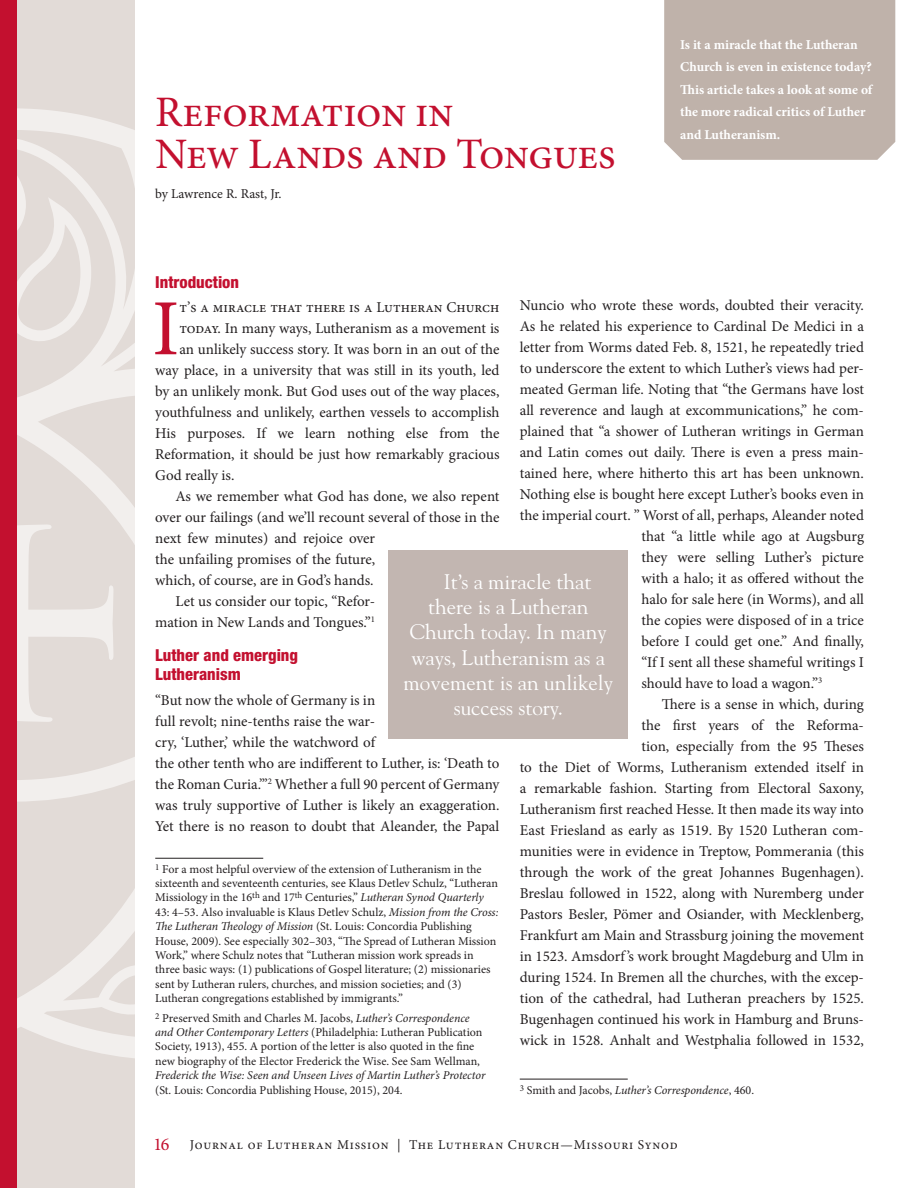
<style>
.page{position:relative;width:918px;height:1188px;background:#fff}
.page>*{position:absolute;margin:0;border:0;box-sizing:border-box;transform-origin:0 0}
.text{font:79.65px "Minion Pro";color:#c3102f}
.Large_Headline{font:43.5px/42px "Minion Pro";letter-spacing:-.01em;color:#c3102f}
.Pull-quote{font:21px "Goudy Std";color:#fff}
.subhead{font:800 condensed 16.5px/19.8px "Helvetica Neue LT Std";color:#c3102f}
.text-2{font:15px/21px "Minion Pro";letter-spacing:-.005em;color:#231f20}
.t1{font:700 13.5px/22.5px "Minion Pro";color:#fff}
.byline{font:13.5px "Minion Pro";letter-spacing:.06em;color:#231f20}
.footnote{font:12px/14.4px "Minion Pro";color:#231f20}
.footnote-2{font:italic 12px "Minion Pro";color:#231f20}
.s1{font-style:normal}
.s2{font-style:italic}
.s3{font-size:18px;color:#c3102f}
</style>
<div class="page">
<div style="left:16px;top:0;width:119px;height:1188px;background:#e2dbd7"></div>
<svg style="left:16px;top:107px;width:119px;height:959px"></svg>
<div style="left:0;top:0;width:16px;height:1188px;background:#c3102f"></div>
<div style="left:664px;top:0;width:231px;height:160px;background:#bfb2aa"></div>
<hr style="left:155px;top:858px;width:108px;height:1px;background:#231f20">
<hr style="left:520px;top:1079px;width:108px;height:1px;background:#231f20">
<div style="left:389px;top:550px;width:239px;height:189px;background:#c2b6b1"></div>
<p class="Large_Headline" style="left:155px;top:91px;width:462px">Reformation in<br>New Lands and Tongues</p>
<p class="byline" style="left:155px;top:184px;width:128px">by Lawrence R. Rast, Jr.</p>
<p class="t1" style="left:680px;top:33px;width:195px">Is it a miracle that the Lutheran<br>Church is even in existence today?<br>This article takes a look at some of the more radical critics of Luther and Lutheranism.</p>
<p class="subhead" style="left:155px;top:272px;width:85px">Introduction</p>
<p class="text" style="left:152px;top:275px;width:29px">I</p>
<p class="text-2" style="left:179px;top:297px;width:322px">t’s a miracle that there is a Lutheran Church</p>
<p class="text-2" style="left:520px;top:294px;width:346px">Nuncio who wrote these words, doubted their veracity.</p>
<p class="text-2" style="left:520px;top:315px;width:346px">As he related his experience to Cardinal De Medici in a</p>
<p class="text-2" style="left:520px;top:336px;width:346px">letter from Worms dated Feb. 8, 1521, he repeatedly tried</p>
<p class="text-2" style="left:520px;top:357px;width:346px">to underscore the extent to which Luther’s views had per-</p>
<p class="text-2" style="left:520px;top:378px;width:346px">meated German life. Noting that “the Germans have lost</p>
<p class="text-2" style="left:520px;top:399px;width:346px">all reverence and laugh at excommunications,” he com-</p>
<p class="text-2" style="left:520px;top:420px;width:346px">plained that “a shower of Lutheran writings in German</p>
<p class="text-2" style="left:520px;top:441px;width:346px">and Latin comes out daily. There is even a press main-</p>
<p class="text-2" style="left:520px;top:462px;width:346px">tained here, where hitherto this art has been unknown.</p>
<p class="text-2" style="left:520px;top:483px;width:346px">Nothing else is bought here except Luther’s books even in</p>
<p class="text-2" style="left:520px;top:504px;width:346px">the imperial court. ” Worst of all, perhaps, Aleander noted</p>
<p class="text-2" style="left:642px;top:525px;width:224px">that “a little while ago at Augsburg</p>
<p class="text-2" style="left:642px;top:546px;width:224px">they were selling Luther’s picture</p>
<p class="text-2" style="left:642px;top:567px;width:224px">with a halo; it as offered without the</p>
<p class="text-2" style="left:642px;top:588px;width:224px">halo for sale here (in Worms), and all</p>
<p class="text-2" style="left:642px;top:609px;width:224px">the copies were disposed of in a trice</p>
<p class="text-2" style="left:642px;top:630px;width:224px">before I could get one.” And finally,</p>
<p class="text-2" style="left:642px;top:651px;width:224px">“If I sent all these shameful writings I</p>
<p class="text-2" style="left:642px;top:672px;width:182px">should have to load a wagon.”<sup>3</sup></p>
<p class="text-2" style="left:520px;top:693px;width:346px;text-align:right">There is a sense in which, during<br>the first years of the Reforma-<br>tion, especially from the 95 Theses<br>to the Diet of Worms, Lutheranism extended itself in a remarkable fashion. Starting from Electoral Saxony, Lutheranism first reached Hesse. It then made its way into East Friesland as early as 1519. By 1520 Lutheran com&shy;munities were in evidence in Treptow, Pommerania (this through the work of the great Johannes Bugenhagen).<br>Breslau followed in 1522, along with Nuremberg under Pastors Besler, Pömer and Osiander, with Mecklenberg, Frankfurt am Main and Strassburg joining the movement in 1523. Amsdorf’s work brought Magdeburg and Ulm in during 1524. In Bremen all the churches, with the excep&shy;tion of the cathedral, had Lutheran preachers by 1525.<br>Bugenhagen continued his work in Hamburg and Bruns&shy;wick in 1528. Anhalt and Westphalia followed in 1532,</p>
<p class="footnote-2" style="left:520px;top:1081px;width:236px"><sup>3</sup> <span class="s1">Smith and Jacobs,</span> Luther’s Correspondence<span class="s1">, 460.</span></p>
<p class="text-2" style="left:179px;top:318px;width:322px">today. In many ways, Lutheranism as a movement is</p>
<p class="text-2" style="left:179px;top:339px;width:322px">an unlikely success story. It was born in an out of the</p>
<p class="text-2" style="left:155px;top:360px;width:346px">way place, in a university that was still in its youth, led</p>
<p class="text-2" style="left:155px;top:381px;width:346px">by an unlikely monk. But God uses out of the way places,</p>
<p class="text-2" style="left:155px;top:402px;width:346px">youthfulness and unlikely, earthen vessels to accomplish</p>
<p class="text-2" style="left:155px;top:423px;width:346px">His purposes. If we learn nothing else from the</p>
<p class="text-2" style="left:155px;top:444px;width:346px">Reformation, it should be just how remarkably gracious</p>
<p class="text-2" style="left:155px;top:465px;width:81px">God really is.</p>
<p class="text-2" style="left:155px;top:486px;width:346px;text-indent:20px">As we remember what God has done, we also repent over our failings (and we’ll recount several of those in the next few minutes) and rejoice over<br>the unfailing promises of the future,<br>which, of course, are in God’s hands.</p>
<p class="text-2" style="left:155px;top:591px;width:221px;text-align:right">Let us consider our topic, “Refor&shy;mation in New Lands and Tongues.”<sup>1</sup></p>
<p class="subhead" style="left:155px;top:645px;width:144px">Luther and emerging<br>Lutheranism</p>
<p class="text-2" style="left:155px;top:690px;width:346px">“But now the whole of Germany is in<br>full revolt; nine-tenths raise the war-<br>cry, ‘Luther,’ while the watchword of<br>the other tenth who are indifferent to Luther, is: ‘Death to the Roman Curia.’”<sup>2</sup> Whether a full 90 percent of Germany was truly supportive of Luther is likely an exaggeration.<br>Yet there is no reason to doubt that Aleander, the Papal</p>
<p class="footnote" style="left:155px;top:862px;width:345px"><sup>1</sup> For a most helpful overview of the extension of Lutheranism in the sixteenth and seventeenth centuries, see Klaus Detlev Schulz, “Lutheran Missiology in the 16<sup>th</sup> and 17<sup>th</sup> Centuries,” <span class="s2">Lutheran Synod Quarterly </span>43: 4–53. Also invaluable is Klaus Detlev Schulz, <span class="s2">Mission from the Cross:<br>The Lutheran Theology ofMission</span> (St. Louis: Concordia Publishing House, 2009). See especially 302–303, “The Spread of Lutheran Mission Work,” where Schulz notes that “Lutheran mission work spreads in three basic ways: (1) publications of Gospel literature; (2) missionaries sent by Lutheran rulers, churches, and mission societies; and (3)<br>Lutheran congregations established by immigrants.”</p>
<p class="footnote" style="left:155px;top:1011px;width:332px"><sup>2</sup> Preserved Smith and Charles M. Jacobs, <span class="s2">Luther’s Correspondence and Other Contemporary Letters</span> (Philadelphia: Lutheran Publication Society, 1913), 455. A portion of the letter is also quoted in the fine new biography of the Elector Frederick the Wise. See Sam Wellman, <span class="s2">Frederick the Wise: Seen and Unseen Lives ofMartin Luther’s Protector </span>(St. Louis: Concordia Publishing House, 2015), 204.</p>
<p class="Pull-quote" style="left:444px;top:569px;width:149px">It’s a miracle that</p>
<p class="Pull-quote" style="left:428px;top:594px;width:162px">there is a Lutheran</p>
<p class="Pull-quote" style="left:410px;top:619px;width:198px">Church today. In many</p>
<p class="Pull-quote" style="left:412px;top:644px;width:195px">ways, Lutheranism as a</p>
<p class="Pull-quote" style="left:404px;top:670px;width:211px">movement is an unlikely</p>
<p class="Pull-quote" style="left:454px;top:695px;width:111px">success story.</p>
<p class="byline" style="left:153px;top:1136px;width:526px"><span class="s3">16</span> Journal of Lutheran Mission | The Lutheran Church—Missouri Synod</p>
</div>
